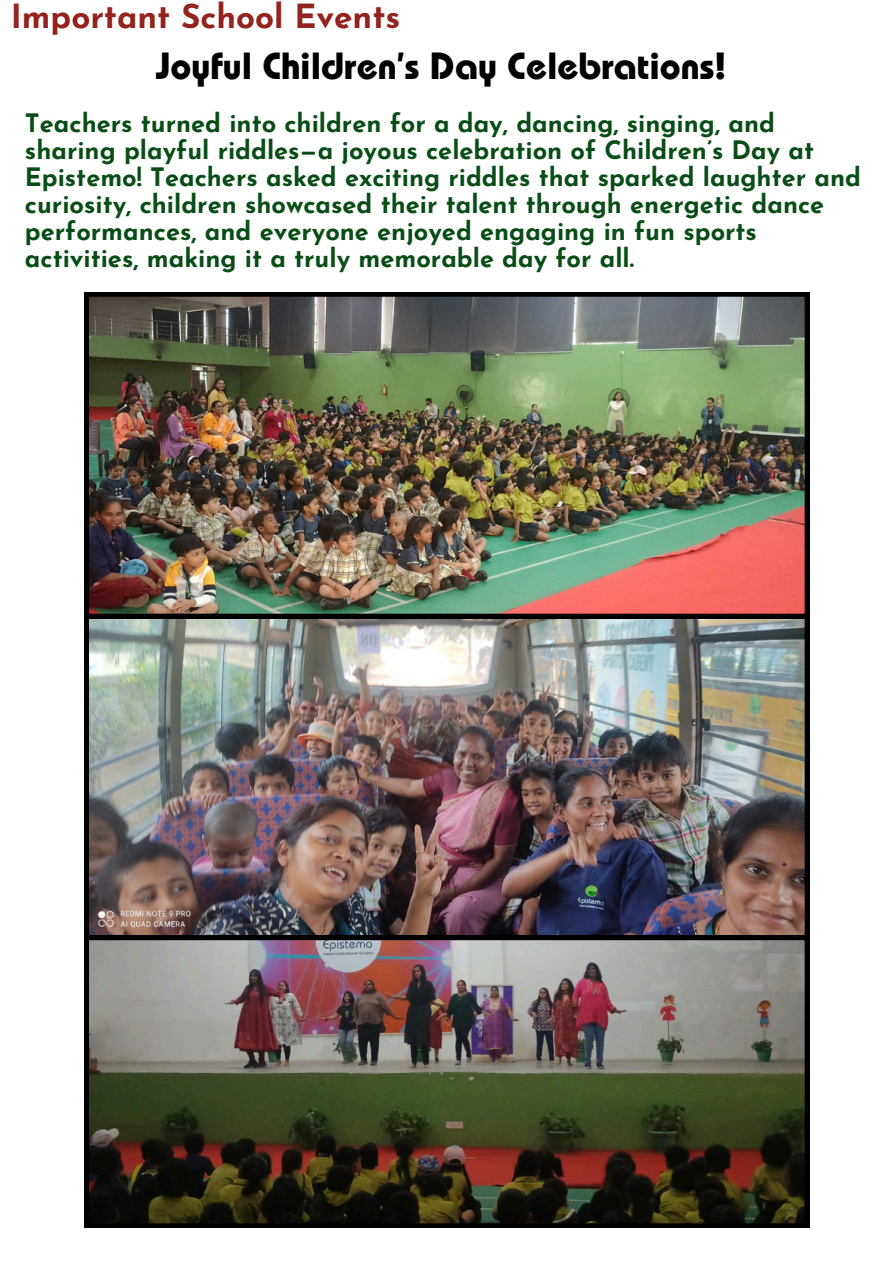
<style>
.page{position:relative;width:894px;height:1264px;background:#fff}
.page>*{position:absolute;margin:0;border:0;box-sizing:border-box;transform-origin:0 0}
.t1{font:700 37.65px "Bauhaus Pro";color:#000}
.t2{font:700 33.15px "Josefin Sans";color:#94221e}
.t3{font:700 25.35px/27px "Josefin Sans";color:#094d16}
</style>
<div class="page">
<img style="left:84px;top:618px;width:724px;height:317px">
<img style="left:84px;top:292px;width:724px;height:326px">
<img style="left:84px;top:935px;width:724px;height:292px">
<h1 class="t2" style="left:11px;top:3px;width:391px">Important School Events</h1>
<p class="t1" style="left:156px;top:53px;width:572px">Joyful Children’s Day Celebrations!</p>
<h2 class="t3" style="left:25px;top:112px;width:837px">Teachers turned into children for a day, dancing, singing, and sharing playful riddles—a joyous celebration of Children’s Day at Epistemo! Teachers asked exciting riddles that sparked laughter and curiosity, children showcased their talent through energetic dance performances, and everyone enjoyed engaging in fun sports activities, making it a truly memorable day for all.</h2>
</div>
